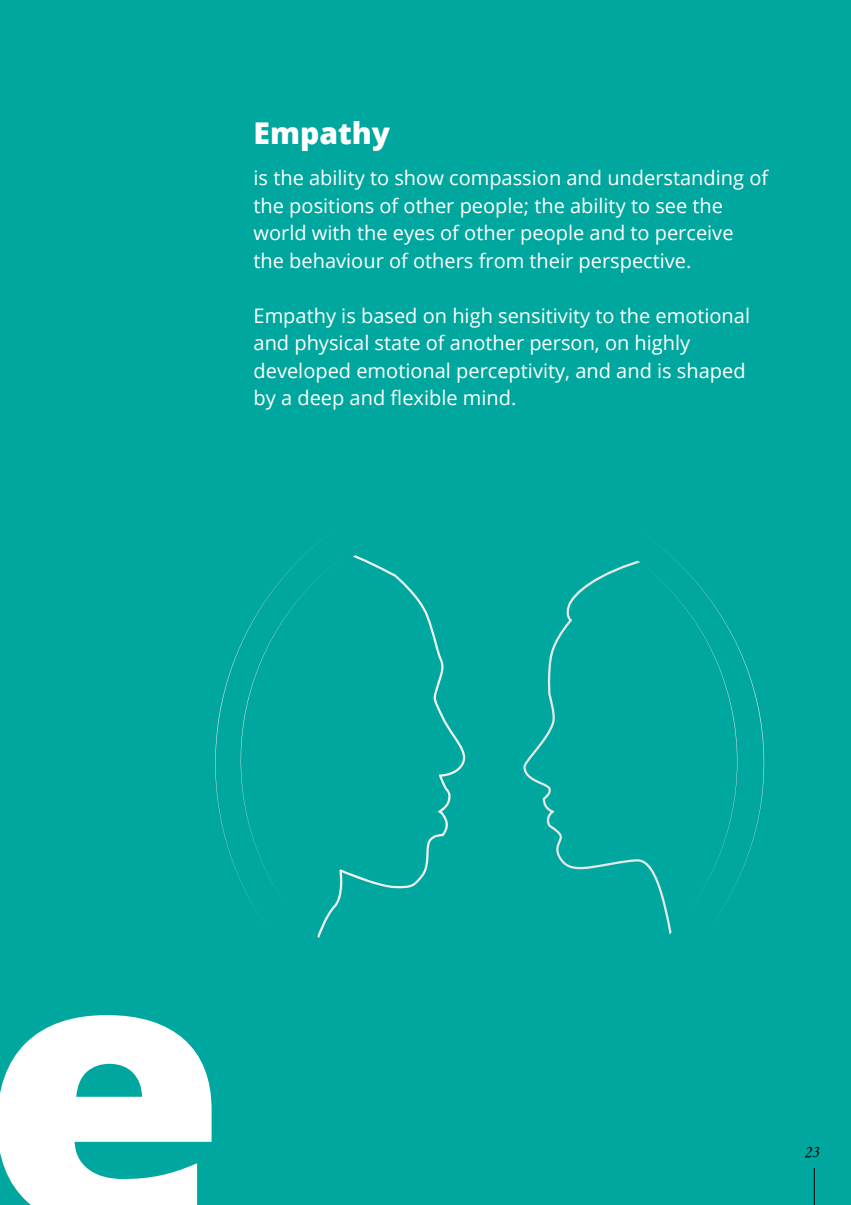
<style>
.page{position:relative;width:851px;height:1205px;background:#fff}
.page>*{position:absolute;margin:0;border:0;box-sizing:border-box;transform-origin:0 0}
.t1{font:800 375px "Open Sans";color:#fff;scale:1.07 1}
.t2{font:800 30px "Open Sans";color:#fff}
.t3{font:20px/27.5px "Open Sans";color:#fff}
.t4{font:17.5px "Monotype Corsiva";color:#000}
</style>
<div class="page">
<div style="left:0;top:0;width:850px;height:1205px;background:#00a79e"></div>
<svg style="left:317px;top:555px;width:149px;height:383px"></svg>
<svg style="left:523px;top:561px;width:149px;height:374px"></svg>
<svg style="left:215px;top:539px;width:121px;height:392px"></svg>
<svg style="left:635px;top:537px;width:130px;height:394px"></svg>
<hr style="left:813px;top:1168px;width:1px;height:37px;background:#000">
<h2 class="t2" style="left:253px;top:110px;width:138px">Empathy</h2>
<p class="t3" style="left:253px;top:164px;width:516px">is the ability to show compassion and understanding of the positions of other people; the ability to see the world with the eyes of other people and to perceive the behaviour of others from their perspective.</p>
<p class="t3" style="left:253px;top:301px;width:498px">Empathy is based on high sensitivity to the emotional and physical state of another person, on highly developed emotional perceptivity, and and is shaped by a deep and flexible mind.</p>
<h1 class="t1" style="left:-20px;top:804px;width:233px">e</h1>
<p class="t4" style="left:803px;top:1141px;width:17px">23</p>
</div>
